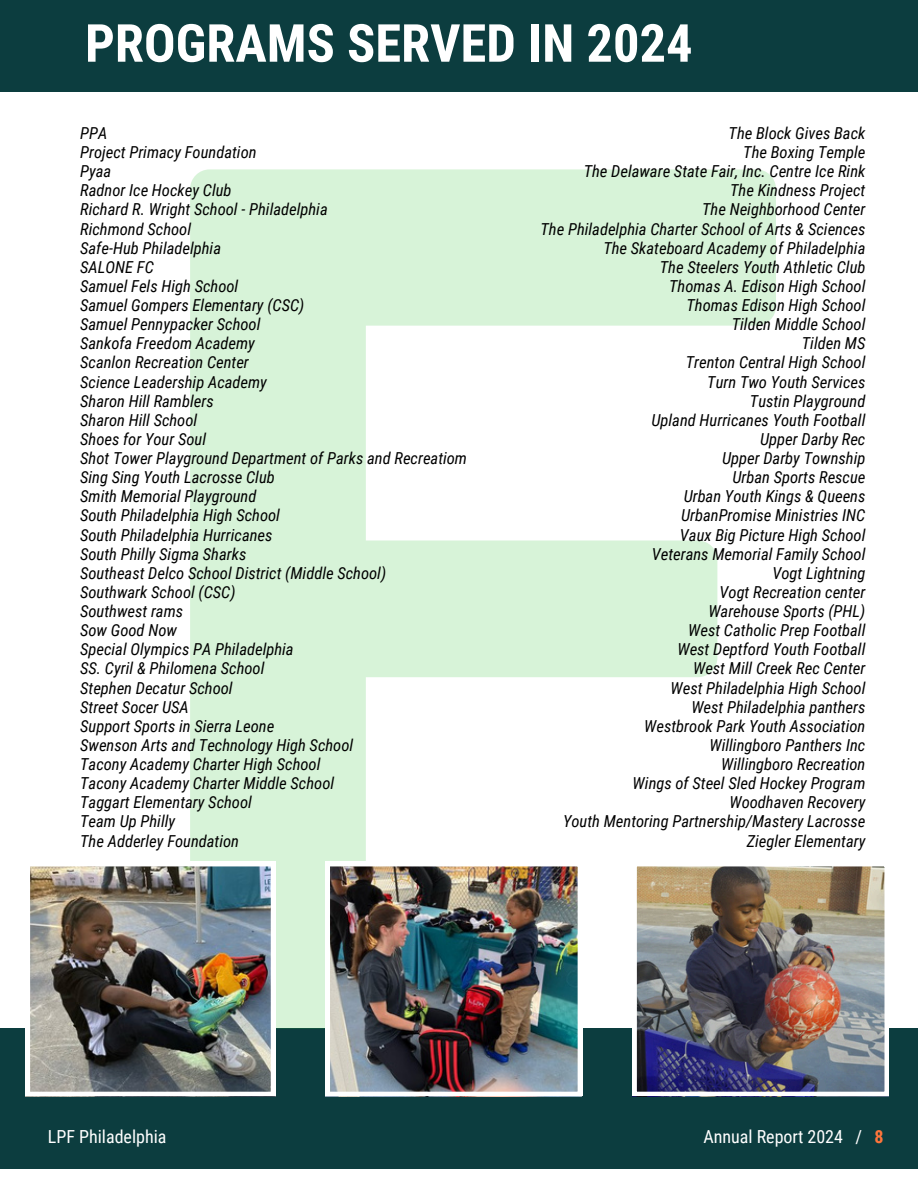
<style>
.page{position:relative;width:918px;height:1188px;background:#fff}
.page>*{position:absolute;margin:0;border:0;box-sizing:border-box;transform-origin:0 0}
.t1{font:700 52.5px "Roboto Condensed";color:#fff}
.t2{font:18px "Roboto Condensed";color:#fff}
.t3{font:italic 16.5px "Roboto Condensed";color:#000}
.s1{font-weight:700;color:#ff753b}
</style>
<div class="page">
<div style="left:0;top:1029px;width:918px;height:87px;background:#0c3d3f"></div>
<div style="left:0;top:1106px;width:918px;height:63px;background:#0c3d3f"></div>
<svg style="left:190px;top:169px;width:586px;height:860px;fill:#d7f3d8"></svg>
<div style="left:0;top:0;width:918px;height:92px;background:#0c3d3f"></div>
<img style="left:632px;top:862px;width:257px;height:234px">
<img style="left:26px;top:862px;width:249px;height:234px">
<img style="left:326px;top:862px;width:256px;height:234px">
<p class="t1" style="left:85px;top:13px;width:609px">PROGRAMS SERVED IN 2024</p>
<p class="t3" style="left:80px;top:124px;width:29px">PPA</p>
<p class="t3" style="left:80px;top:143px;width:178px">Project Primacy Foundation</p>
<p class="t3" style="left:80px;top:162px;width:33px">Pyaa</p>
<p class="t3" style="left:80px;top:181px;width:153px">Radnor Ice Hockey Club</p>
<p class="t3" style="left:80px;top:200px;width:249px">Richard R. Wright School - Philadelphia</p>
<p class="t3" style="left:80px;top:219px;width:112px">Richmond School</p>
<p class="t3" style="left:80px;top:238px;width:142px">Safe-Hub Philadelphia</p>
<p class="t3" style="left:80px;top:258px;width:75px">SALONE FC</p>
<p class="t3" style="left:80px;top:277px;width:160px">Samuel Fels High School</p>
<p class="t3" style="left:80px;top:296px;width:226px">Samuel Gompers Elementary (CSC)</p>
<p class="t3" style="left:80px;top:315px;width:182px">Samuel Pennypacker School</p>
<p class="t3" style="left:80px;top:334px;width:176px">Sankofa Freedom Academy</p>
<p class="t3" style="left:80px;top:353px;width:170px">Scanlon Recreation Center</p>
<p class="t3" style="left:80px;top:372px;width:188px">Science Leadership Academy</p>
<p class="t3" style="left:80px;top:391px;width:135px">Sharon Hill Ramblers</p>
<p class="t3" style="left:80px;top:411px;width:119px">Sharon Hill School</p>
<p class="t3" style="left:80px;top:430px;width:127px">Shoes for Your Soul</p>
<p class="t3" style="left:80px;top:449px;width:388px">Shot Tower Playground Department of Parks and Recreatiom</p>
<p class="t3" style="left:80px;top:468px;width:196px">Sing Sing Youth Lacrosse Club</p>
<p class="t3" style="left:80px;top:487px;width:178px">Smith Memorial Playground</p>
<p class="t3" style="left:80px;top:506px;width:201px">South Philadelphia High School</p>
<p class="t3" style="left:80px;top:525px;width:194px">South Philadelphia Hurricanes</p>
<p class="t3" style="left:80px;top:544px;width:168px">South Philly Sigma Sharks</p>
<p class="t3" style="left:80px;top:564px;width:308px">Southeast Delco School District (Middle School)</p>
<p class="t3" style="left:80px;top:583px;width:157px">Southwark School (CSC)</p>
<p class="t3" style="left:80px;top:602px;width:105px">Southwest rams</p>
<p class="t3" style="left:80px;top:621px;width:98px">Sow Good Now</p>
<p class="t3" style="left:80px;top:640px;width:215px">Special Olympics PA Philadelphia</p>
<p class="t3" style="left:80px;top:659px;width:186px">SS. Cyril &amp; Philomena School</p>
<p class="t3" style="left:80px;top:678px;width:154px">Stephen Decatur School</p>
<p class="t3" style="left:80px;top:697px;width:110px">Street Socer USA</p>
<p class="t3" style="left:80px;top:717px;width:196px">Support Sports in Sierra Leone</p>
<p class="t3" style="left:80px;top:736px;width:275px">Swenson Arts and Technology High School</p>
<p class="t3" style="left:80px;top:755px;width:242px">Tacony Academy Charter High School</p>
<p class="t3" style="left:80px;top:774px;width:256px">Tacony Academy Charter Middle School</p>
<p class="t3" style="left:80px;top:793px;width:173px">Taggart Elementary School</p>
<p class="t3" style="left:80px;top:812px;width:97px">Team Up Philly</p>
<p class="t3" style="left:80px;top:831px;width:160px">The Adderley Foundation</p>
<p class="t3" style="left:729px;top:124px;width:138px">The Block Gives Back</p>
<p class="t3" style="left:743px;top:143px;width:124px">The Boxing Temple</p>
<p class="t3" style="left:584px;top:162px;width:283px">The Delaware State Fair, Inc. Centre Ice Rink</p>
<p class="t3" style="left:730px;top:181px;width:137px">The Kindness Project</p>
<p class="t3" style="left:702px;top:200px;width:165px">The Neighborhood Center</p>
<p class="t3" style="left:541px;top:219px;width:326px">The Philadelphia Charter School of Arts &amp; Sciences</p>
<p class="t3" style="left:603px;top:238px;width:264px">The Skateboard Academy of Philadelphia</p>
<p class="t3" style="left:660px;top:258px;width:207px">The Steelers Youth Athletic Club</p>
<p class="t3" style="left:669px;top:277px;width:198px">Thomas A. Edison High School</p>
<p class="t3" style="left:687px;top:296px;width:180px">Thomas Edison High School</p>
<p class="t3" style="left:732px;top:315px;width:135px">Tilden Middle School</p>
<p class="t3" style="left:802px;top:334px;width:65px">Tilden MS</p>
<p class="t3" style="left:686px;top:353px;width:181px">Trenton Central High School</p>
<p class="t3" style="left:707px;top:372px;width:160px">Turn Two Youth Services</p>
<p class="t3" style="left:750px;top:391px;width:117px">Tustin Playground</p>
<p class="t3" style="left:651px;top:411px;width:215px">Upland Hurricanes Youth Football</p>
<p class="t3" style="left:760px;top:430px;width:107px">Upper Darby Rec</p>
<p class="t3" style="left:722px;top:449px;width:145px">Upper Darby Township</p>
<p class="t3" style="left:733px;top:468px;width:134px">Urban Sports Rescue</p>
<p class="t3" style="left:684px;top:487px;width:183px">Urban Youth Kings &amp; Queens</p>
<p class="t3" style="left:681px;top:506px;width:186px">UrbanPromise Ministries INC</p>
<p class="t3" style="left:680px;top:525px;width:187px">Vaux Big Picture High School</p>
<p class="t3" style="left:652px;top:544px;width:215px">Veterans Memorial Family School</p>
<p class="t3" style="left:772px;top:564px;width:94px">Vogt Lightning</p>
<p class="t3" style="left:720px;top:583px;width:147px">Vogt Recreation center</p>
<p class="t3" style="left:708px;top:602px;width:159px">Warehouse Sports (PHL)</p>
<p class="t3" style="left:688px;top:621px;width:179px">West Catholic Prep Football</p>
<p class="t3" style="left:677px;top:640px;width:189px">West Deptford Youth Football</p>
<p class="t3" style="left:693px;top:659px;width:174px">West Mill Creek Rec Center</p>
<p class="t3" style="left:671px;top:678px;width:196px">West Philadelphia High School</p>
<p class="t3" style="left:691px;top:697px;width:176px">West Philadelphia panthers</p>
<p class="t3" style="left:644px;top:717px;width:223px">Westbrook Park Youth Association</p>
<p class="t3" style="left:709px;top:736px;width:157px">Willingboro Panthers Inc</p>
<p class="t3" style="left:721px;top:755px;width:146px">Willingboro Recreation</p>
<p class="t3" style="left:633px;top:774px;width:234px">Wings of Steel Sled Hockey Program</p>
<p class="t3" style="left:729px;top:793px;width:137px">Woodhaven Recovery</p>
<p class="t3" style="left:563px;top:812px;width:304px">Youth Mentoring Partnership/Mastery Lacrosse</p>
<p class="t3" style="left:747px;top:831px;width:120px">Ziegler Elementary</p>
<p class="t2" style="left:48px;top:1127px;width:120px">LPF Philadelphia</p>
<p class="t2" style="left:703px;top:1127px;width:182px">Annual Report 2024 / <span class="s1">8</span></p>
</div>
